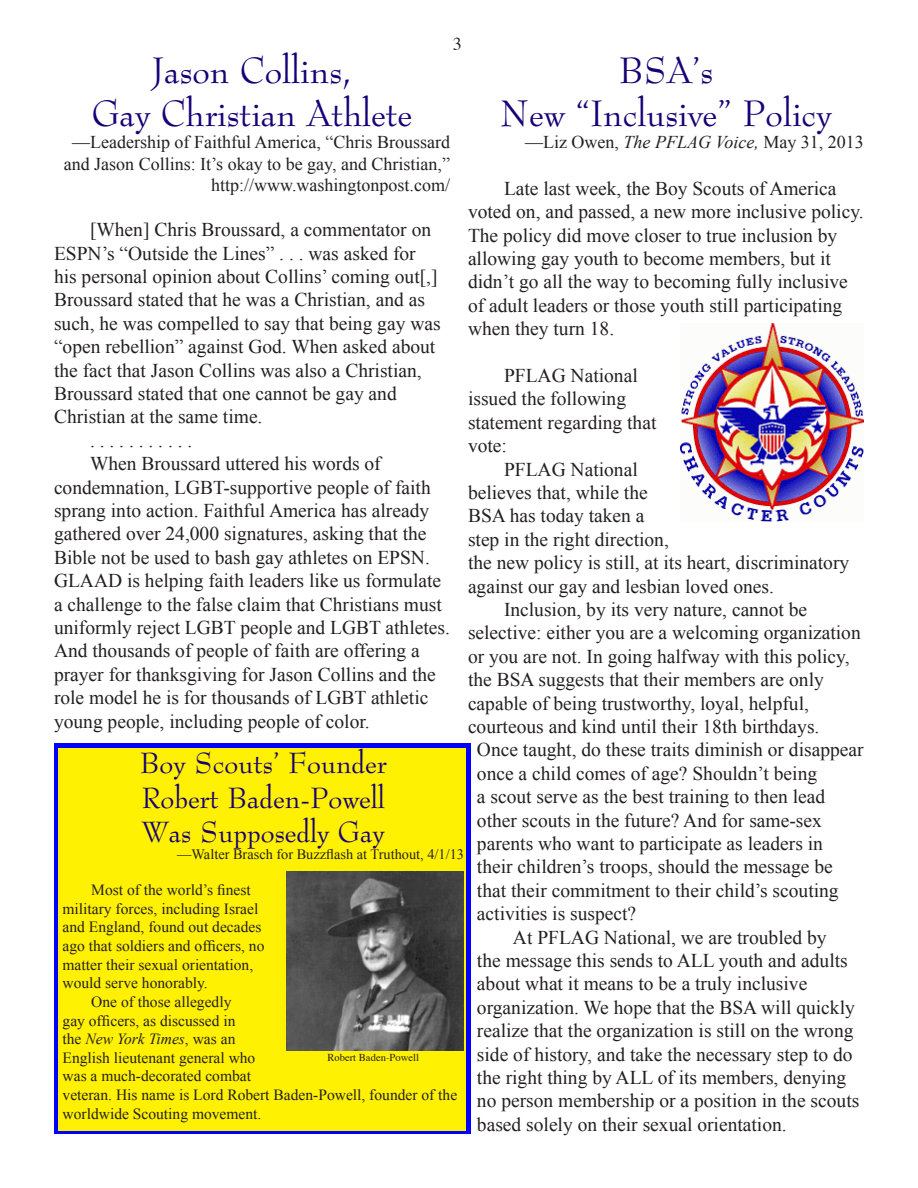
<style>
.page{position:relative;width:918px;height:1188px;background:#fff}
.page>*{position:absolute;margin:0;border:0;box-sizing:border-box;transform-origin:0 0}
.Heading{font:36px "Top Hat";color:#170076}
.Heading-2{font:28.65px "Top Hat";color:#170076}
.Body{font:19.5px/23.4px "Times New Roman";color:#231f20}
.Author{font:18px/21.6px "Times New Roman";color:#231f20;text-align:right}
.t1{font:18px "Times";color:#231f20}
.Body-2{font:15.6px/18.6px "Times New Roman";color:#231f20}
.Author-2{font:14.4px "Times New Roman";color:#231f20}
.t2{font:10.65px "Times";color:#231f20}
.s1{font-style:italic}
</style>
<div class="page">
<div style="left:54px;top:743px;width:417px;height:391px;background:#00f"></div>
<div style="left:59px;top:748px;width:407px;height:383px;background:#fff101"></div>
<img style="left:286px;top:872px;width:177px;height:178px">
<img style="left:680px;top:324px;width:184px;height:197px">
<p class="t1" style="left:453px;top:27px;width:10px">3</p>
<p class="Heading" style="left:152px;top:47px;width:202px">Jason Collins,</p>
<p class="Heading" style="left:92px;top:90px;width:322px">Gay Christian Athlete</p>
<p class="Author" style="left:64px;top:131px;width:388px">—Leadership of Faithful America, “Chris Broussard and Jason Collins: It’s okay to be gay, and Christian,” http://www.washingtonpost.com/</p>
<p class="Body" style="left:54px;top:218px;width:388px;text-indent:36px">[When] Chris Broussard, a commentator on ESPN’s “Outside the Lines” . . . was asked for his personal opinion about Collins’ coming out[,] Broussard stated that he was a Christian, and as such, he was compelled to say that being gay was “open rebellion” against God. When asked about the fact that Jason Collins was also a Christian, Broussard stated that one cannot be gay and Christian at the same time.</p>
<p class="Body" style="left:90px;top:428px;width:104px">. . . . . . . . . . .</p>
<p class="Body" style="left:54px;top:452px;width:398px;text-indent:36px">When Broussard uttered his words of condemnation, LGBT-supportive people of faith sprang into action. Faithful America has already gathered over 24,000 signatures, asking that the Bible not be used to bash gay athletes on EPSN.<br>GLAAD is helping faith leaders like us formulate a challenge to the false claim that Christians must uniformly reject LGBT people and LGBT athletes.<br>And thousands of people of faith are offering a prayer for thanksgiving for Jason Collins and the role model he is for thousands of LGBT athletic young people, including people of color.</p>
<p class="Heading" style="left:619px;top:47px;width:96px">BSA’s</p>
<p class="Heading" style="left:500px;top:90px;width:333px">New “Inclusive” Policy</p>
<p class="Author" style="left:525px;top:131px;width:340px">—Liz Owen, <span class="s1">The PFLAG Voice,</span> May 31, 2013</p>
<p class="Body" style="left:468px;top:176px;width:397px;text-indent:36px">Late last week, the Boy Scouts of America voted on, and passed, a new more inclusive policy.<br>The policy did move closer to true inclusion by allowing gay youth to become members, but it didn’t go all the way to becoming fully inclusive of adult leaders or those youth still participating when they turn 18.</p>
<p class="Body" style="left:468px;top:363px;width:190px;text-indent:36px">PFLAG National issued the following statement regarding that vote:</p>
<p class="Body" style="left:468px;top:457px;width:383px;text-indent:36px">PFLAG National<br>believes that, while the<br>BSA has today taken a<br>step in the right direction,<br>the new policy is still, at its heart, discriminatory against our gay and lesbian loved ones.</p>
<p class="Body" style="left:504px;top:597px;width:305px">Inclusion, by its very nature, cannot be</p>
<p class="Body" style="left:468px;top:621px;width:394px">selective: either you are a welcoming organization</p>
<p class="Body" style="left:468px;top:644px;width:383px">or you are not. In going halfway with this policy,</p>
<p class="Body" style="left:468px;top:668px;width:357px">the BSA suggests that their members are only</p>
<p class="Body" style="left:468px;top:691px;width:342px">capable of being trustworthy, loyal, helpful,</p>
<p class="Body" style="left:468px;top:714px;width:353px">courteous and kind until their 18th birthdays.</p>
<p class="Body" style="left:477px;top:738px;width:388px">Once taught, do these traits diminish or disappear</p>
<p class="Body" style="left:477px;top:761px;width:342px">once a child comes of age? Shouldn’t being</p>
<p class="Body" style="left:477px;top:785px;width:350px">a scout serve as the best training to then lead</p>
<p class="Body" style="left:477px;top:808px;width:346px">other scouts in the future? And for same-sex</p>
<p class="Body" style="left:477px;top:831px;width:348px">parents who want to participate as leaders in</p>
<p class="Body" style="left:477px;top:855px;width:357px">their children’s troops, should the message be</p>
<p class="Body" style="left:477px;top:878px;width:363px">that their commitment to their child’s scouting</p>
<p class="Body" style="left:477px;top:902px;width:161px">activities is suspect?</p>
<p class="Body" style="left:477px;top:925px;width:384px;text-indent:36px">At PFLAG National, we are troubled by<br>the message this sends to ALL youth and adults about what it means to be a truly inclusive organization. We hope that the BSA will quickly realize that the organization is still on the wrong side of history, and take the necessary step to do the right thing by ALL of its members, denying no person membership or a position in the scouts based solely on their sexual orientation.</p>
<p class="Heading-2" style="left:140px;top:744px;width:248px">Boy Scouts’ Founder</p>
<p class="Heading-2" style="left:141px;top:779px;width:245px">Robert Baden-Powell</p>
<p class="Heading-2" style="left:142px;top:813px;width:245px">Was Supposedly Gay</p>
<p class="Author-2" style="left:177px;top:845px;width:288px">—Walter Brasch for Buzzflash at Truthout, 4/1/13</p>
<p class="Body-2" style="left:63px;top:880px;width:203px;text-indent:29px">Most of the world’s finest military forces, including Israel and England, found out decades ago that soldiers and officers, no matter their sexual orientation, would serve honorably.</p>
<p class="Body-2" style="left:63px;top:992px;width:396px;text-indent:29px">One of those allegedly<br>gay officers, as discussed in<br>the <span class="s1">New York Times</span>, was an<br>English lieutenant general who<br>was a much-decorated combat<br>veteran. His name is Lord Robert Baden-Powell, founder of the worldwide Scouting movement.</p>
<p class="t2" style="left:327px;top:1048px;width:93px">Robert Baden-Powell</p>
</div>
